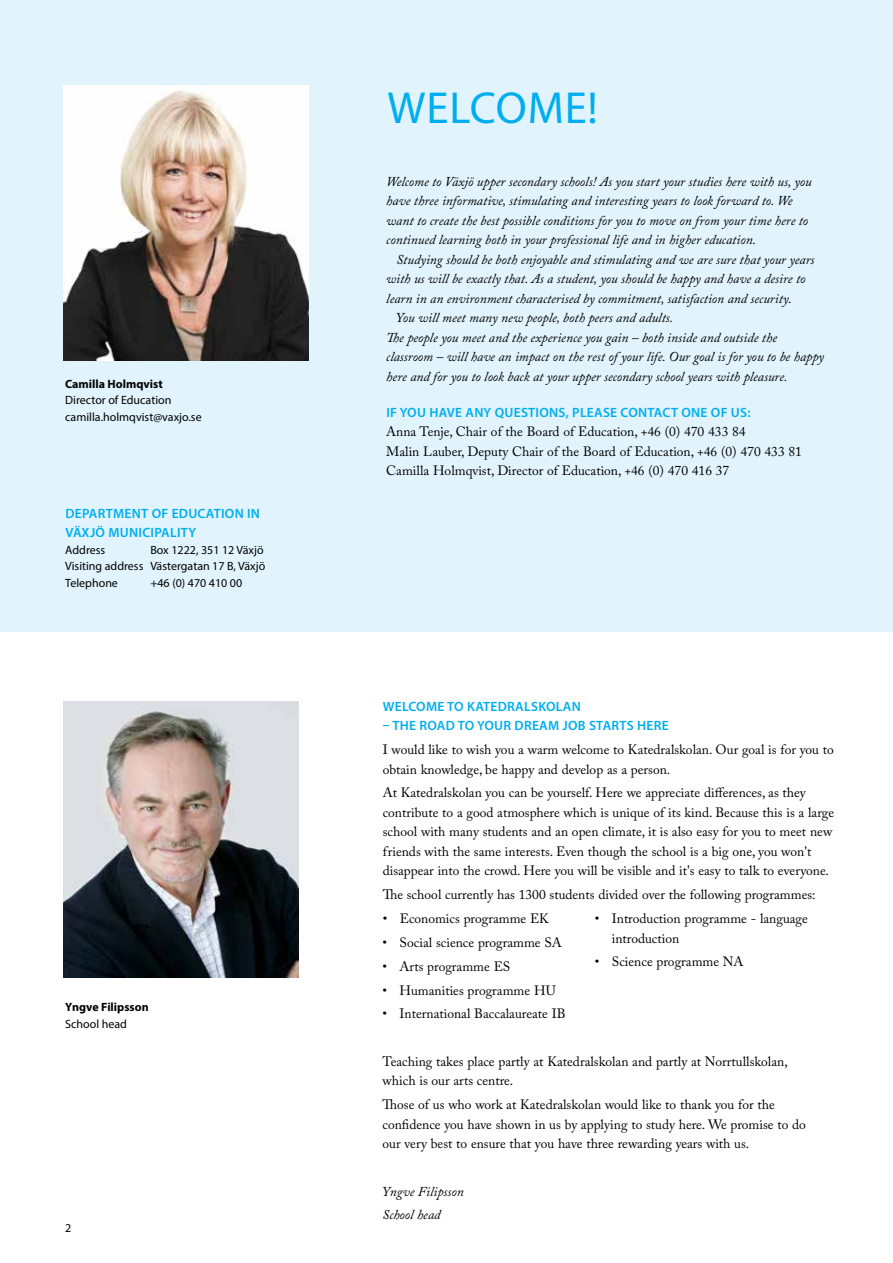
<style>
.page{position:relative;width:893px;height:1263px;background:#fff}
.page>*{position:absolute;margin:0;border:0;box-sizing:border-box;transform-origin:0 0}
.t1{font:45px "Myriad Pro";letter-spacing:.02em;color:#00aeef}
.t2{font:13.5px/19.5px "Adobe Caslon Pro";color:#000}
.t3{font:italic 13.5px/19.5px "Adobe Caslon Pro";color:#000}
.t4{font:600 13.5px/19.5px "Myriad Pro";letter-spacing:.02em;color:#00aeef}
.t5{font:12px/16.5px "Myriad Pro";color:#000}
.t6{font:700 12px "Myriad Pro";color:#000}
</style>
<div class="page">
<div style="left:0;top:0;width:893px;height:631px;background:#e1f4fd"></div>
<img style="left:64px;top:85px;width:244px;height:276px">
<img style="left:64px;top:702px;width:234px;height:276px">
<p class="t6" style="left:65px;top:376px;width:99px">Camilla Holmqvist</p>
<p class="t5" style="left:65px;top:392px;width:138px">Director of Education camilla.holmqvist@vaxjo.se</p>
<p class="t4" style="left:65px;top:503px;width:196px">DEPARTMENT OF EDUCATION IN<br>VÄXJÖ MUNICIPALITY</p>
<p class="t5" style="left:65px;top:541px;width:42px">Address</p>
<p class="t5" style="left:65px;top:541px;width:201px;text-indent:85px">Box 1222, 351 12 Växjö<br>Visiting address Västergatan 17 B, Växjö<br>Telephone</p>
<p class="t5" style="left:150px;top:574px;width:93px">+46 (0) 470 410 00</p>
<p class="t6" style="left:65px;top:999px;width:85px">Yngve Filipsson</p>
<p class="t5" style="left:65px;top:1015px;width:63px">School head</p>
<p class="t5" style="left:65px;top:1219px;width:8px">2</p>
<h1 class="t1" style="left:387px;top:80px;width:212px">WELCOME!</h1>
<p class="t3" style="left:386px;top:171px;width:427px">Welcome to Växjö upper secondary schools! As you start your studies here with us, you have three informative, stimulating and interesting years to look forward to. We want to create the best possible conditions for you to move on from your time here to continued learning both in your professional life and in higher education.</p>
<p class="t3" style="left:396px;top:249px;width:419px">Studying should be both enjoyable and stimulating and we are sure that your years</p>
<p class="t3" style="left:386px;top:269px;width:421px">with us will be exactly that. As a student, you should be happy and have a desire to</p>
<p class="t3" style="left:386px;top:288px;width:407px">learn in an environment characterised by commitment, satisfaction and security.</p>
<p class="t3" style="left:396px;top:308px;width:278px">You will meet many new people, both peers and adults.</p>
<p class="t3" style="left:386px;top:327px;width:392px">The people you meet and the experience you gain – both inside and outside the</p>
<p class="t3" style="left:386px;top:347px;width:439px">classroom – will have an impact on the rest of your life. Our goal is for you to be happy</p>
<p class="t3" style="left:386px;top:366px;width:403px">here and for you to look back at your upper secondary school years with pleasure.</p>
<p class="t4" style="left:386px;top:402px;width:366px">IF YOU HAVE ANY QUESTIONS, PLEASE CONTACT ONE OF US:</p>
<p class="t2" style="left:386px;top:422px;width:417px">Anna Tenje, Chair of the Board of Education, +46 (0) 470 433 84<br>Malin Lauber, Deputy Chair of the Board of Education, +46 (0) 470 433 81<br>Camilla Holmqvist, Director of Education, +46 (0) 470 416 37</p>
<p class="t4" style="left:383px;top:696px;width:200px">WELCOME TO KATEDRALSKOLAN</p>
<p class="t4" style="left:383px;top:716px;width:287px">– THE ROAD TO YOUR DREAM JOB STARTS HERE</p>
<p class="t2" style="left:383px;top:740px;width:453px">I would like to wish you a warm welcome to Katedralskolan. Our goal is for you to obtain knowledge, be happy and develop as a person.</p>
<p class="t2" style="left:383px;top:783px;width:453px">At Katedralskolan you can be yourself. Here we appreciate differences, as they contribute to a good atmosphere which is unique of its kind. Because this is a large school with many students and an open climate, it is also easy for you to meet new friends with the same interests. Even though the school is a big one, you won't disappear into the crowd. Here you will be visible and it's easy to talk to everyone.</p>
<p class="t2" style="left:383px;top:885px;width:434px">The school currently has 1300 students divided over the following programmes:</p>
<p class="t2" style="left:383px;top:908px;width:167px">• Economics programme EK</p>
<p class="t2" style="left:383px;top:933px;width:181px">• Social science programme SA</p>
<p class="t2" style="left:383px;top:956px;width:129px">• Arts programme ES</p>
<p class="t2" style="left:383px;top:980px;width:175px">• Humanities programme HU</p>
<p class="t2" style="left:383px;top:1004px;width:185px">• International Baccalaureate IB</p>
<p class="t2" style="left:383px;top:1051px;width:407px">Teaching takes place partly at Katedralskolan and partly at Norrtullskolan, which is our arts centre.</p>
<p class="t2" style="left:383px;top:1095px;width:425px">Those of us who work at Katedralskolan would like to thank you for the confidence you have shown in us by applying to study here. We promise to do our very best to ensure that you have three rewarding years with us.</p>
<p class="t3" style="left:383px;top:1179px;width:83px;line-height:23.7px">Yngve Filipsson<br>School head</p>
<p class="t2" style="left:612px;top:909px;width:198px;text-indent:-17px">• Introduction programme - language introduction</p>
<p class="t2" style="left:595px;top:952px;width:150px">• Science programme NA</p>
</div>
